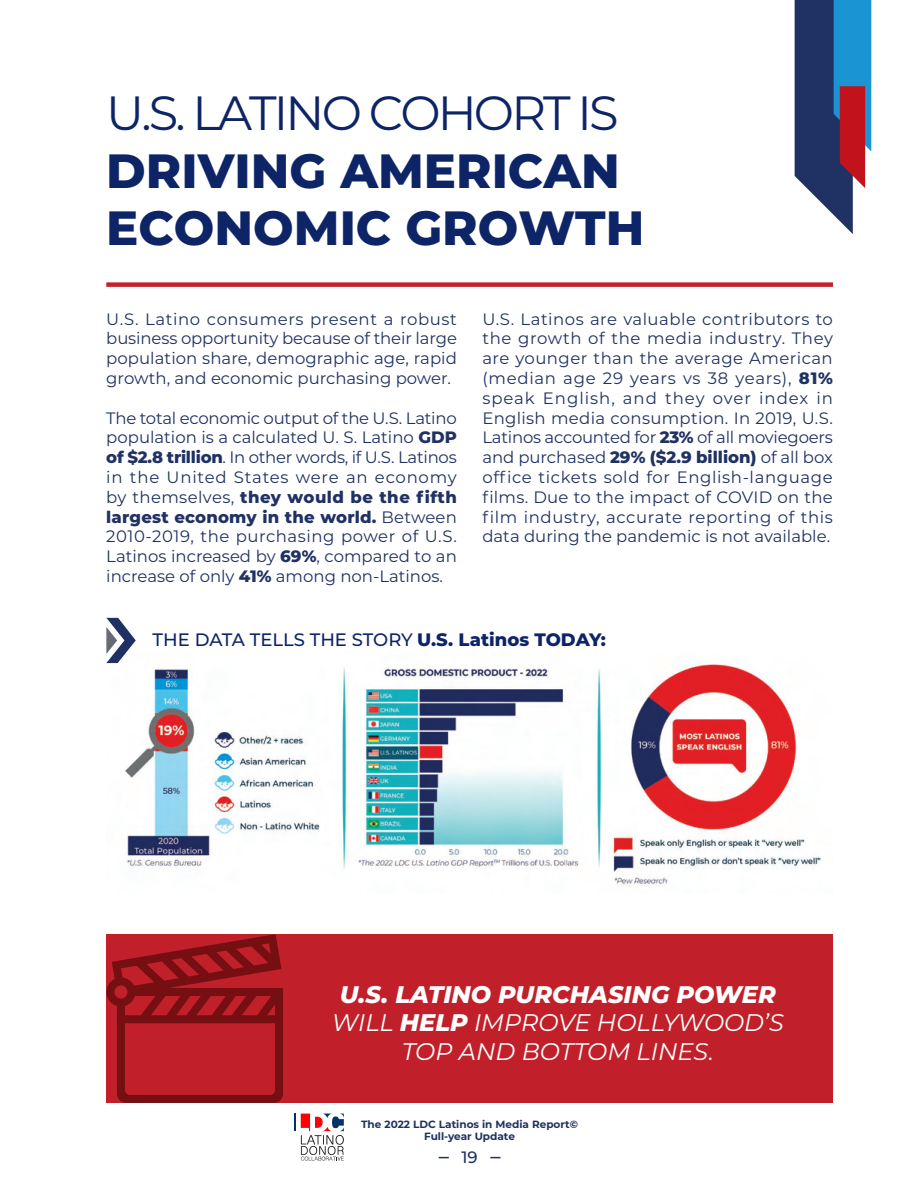
<style>
.page{position:relative;width:918px;height:1188px;background:#fff}
.page>*{position:absolute;margin:0;border:0;box-sizing:border-box;transform-origin:0 0}
.t1{font:800 48px "Montserrat";color:#0d2466}
.t2{font:48px "Montserrat";letter-spacing:-.06em;color:#0d2466}
.Generales{font:italic 24px/28.8px "Montserrat";color:#fff;text-align:center}
.t3{font:500 18px "Montserrat";color:#0d2466}
.t4{font:16.5px/19.8px "Montserrat";color:#203163;text-align:justify}
.t5{font:500 16.5px "Montserrat";color:#1f3362}
.t6{font:700 10.5px/12px "Montserrat";color:#203062;text-align:center}
.s1{font-weight:800}
</style>
<div class="page">
<div style="left:106px;top:282px;width:727px;height:5px;background:#c4202a"></div>
<div style="left:106px;top:934px;width:727px;height:169px;background:#c1202a"></div>
<img style="left:107px;top:663px;width:714px;height:223px">
<svg style="left:106px;top:618px;width:30px;height:45px"></svg>
<svg style="left:106px;top:934px;width:177px;height:169px"></svg>
<svg style="left:795px;top:0;width:76px;height:234px"></svg>
<svg style="left:295px;top:1114px;width:49px;height:47px"></svg>
<p class="t2" style="left:106px;top:80px;width:514px">U.S. LATINO COHORT IS</p>
<p class="t1" style="left:106px;top:135px;width:515px">DRIVING AMERICAN</p>
<p class="t1" style="left:106px;top:193px;width:540px">ECONOMIC GROWTH</p>
<p class="t4" style="left:106px;top:308px;width:352px">U.S. Latino consumers present a robust business opportunity because of their large population share, demographic age, rapid growth, and economic purchasing power.</p>
<p class="t4" style="left:106px;top:407px;width:352px">The total economic output of the U.S. Latino population is a calculated U. S. Latino <span class="s1">GDP of $2.8 trillion</span>. In other words, if U.S. Latinos in the United States were an economy by themselves, <span class="s1">they would be the fifth largest economy in the world.</span> Between 2010-2019, the purchasing power of U.S.<br>Latinos increased by <span class="s1">69%</span>, compared to an increase of only <span class="s1">41%</span> among non-Latinos.</p>
<p class="t4" style="left:482px;top:308px;width:352px">U.S. Latinos are valuable contributors to the growth of the media industry. They are younger than the average American (median age 29 years vs 38 years), <span class="s1">81% </span>speak English, and they over index in English media consumption. In 2019, U.S.<br>Latinos accounted for <span class="s1">23%</span> of all moviegoers and purchased <span class="s1">29% ($2.9 billion)</span> of all box office tickets sold for English-language films. Due to the impact of COVID on the film industry, accurate reporting of this data during the pandemic is not available.</p>
<p class="t3" style="left:153px;top:627px;width:455px">THE DATA TELLS THE STORY <span class="s1">U.S. Latinos TODAY:</span></p>
<p class="Generales" style="left:332px;top:979px;width:453px"><span class="s1">U.S. LATINO PURCHASING POWER<br></span>WILL <span class="s1">HELP</span> IMPROVE HOLLYWOOD’S<br>TOP AND BOTTOM LINES.</p>
<p class="t6" style="left:361px;top:1118px;width:218px">The 2022 LDC Latinos in Media Report©<br>Full-year Update</p>
<p class="t5" style="left:461px;top:1145px;width:18px">19</p>
</div>
